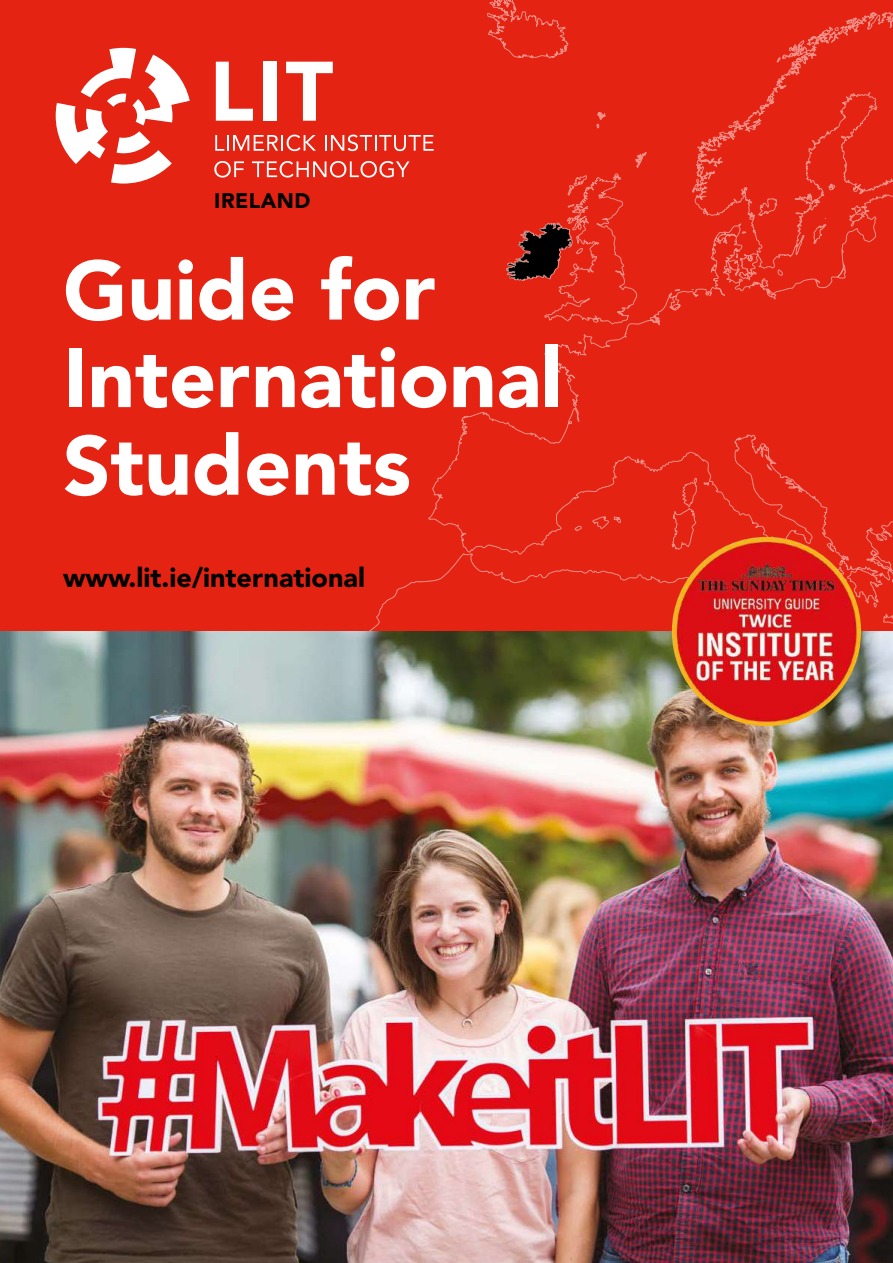
<style>
.page{position:relative;width:893px;height:1263px;background:#fff}
.page>*{position:absolute;margin:0;border:0;box-sizing:border-box;transform-origin:0 0}
.t1{font:900 82.8px/87.6px "Avenir LT Std";color:#fff}
.t2{font:900 27px "Avenir LT Std";color:#000}
.t3{font:900 21px "Avenir LT Std";letter-spacing:.025em;color:#000}
</style>
<div class="page">
<div style="left:0;top:0;width:893px;height:631px;background:#e42313"></div>
<svg style="left:354px;top:0;width:539px;height:631px"></svg>
<img style="left:0;top:631px;width:893px;height:632px">
<svg style="left:216px;top:62px;width:37px;height:59px"></svg>
<div style="left:263px;top:62px;width:13px;height:59px;background:#fff"></div>
<svg style="left:286px;top:62px;width:47px;height:59px"></svg>
<svg style="left:56px;top:48px;width:134px;height:136px"></svg>
<svg style="left:215px;top:135px;width:101px;height:16px"></svg>
<svg style="left:325px;top:135px;width:109px;height:16px"></svg>
<svg style="left:214px;top:161px;width:30px;height:17px"></svg>
<svg style="left:252px;top:161px;width:158px;height:17px"></svg>
<img style="left:672px;top:537px;width:189px;height:189px;border-radius:95px">
<p class="t3" style="left:214px;top:188px;width:98px">IRELAND</p>
<p class="t1" style="left:63px;top:247px;width:501px">Guide for<br>International<br>Students</p>
<p class="t2" style="left:63px;top:561px;width:303px">www.lit.ie/international</p>
</div>
